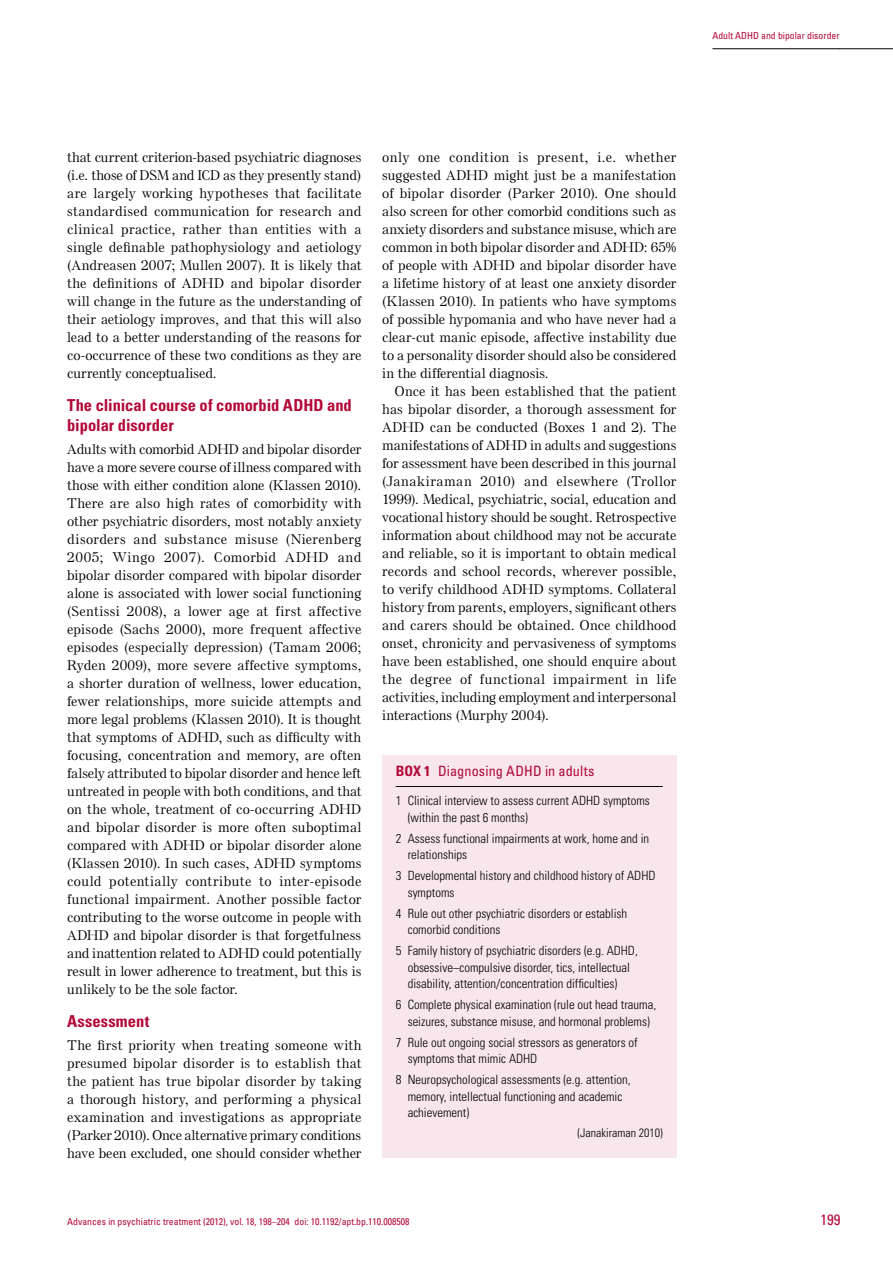
<style>
.page{position:relative;width:893px;height:1263px;background:#fff}
.page>*{position:absolute;margin:0;border:0;box-sizing:border-box;transform-origin:0 0}
.t1{font:700 condensed 16.5px/19.8px "Univers LT Std";color:#b30838}
.t2{font:condensed 15px "Univers LT Std";color:#b30838}
.t3{font:condensed 14.25px "Univers LT Std";letter-spacing:.01em;color:#b30838}
.t4{font:500 13.5px/18px "Else NPL Std";letter-spacing:.015em;color:#000;text-align:justify}
.t5{font:300 condensed 12.75px/16.5px "Univers LT Std";color:#000}
.t6{font:300 condensed 12px "Univers LT Std";color:#000}
.t7{font:condensed 9.75px "Univers LT Std";color:#b30838}
.s1{font-weight:700}
</style>
<div class="page">
<hr style="left:712px;top:49px;width:128px;height:1px;background:#000">
<hr style="left:839px;top:49px;width:54px;height:1px;background:#000">
<div style="left:382px;top:755px;width:294px;height:403px;background:#f7e6eb"></div>
<hr style="left:396px;top:786px;width:267px;height:1px;background:#000">
<p class="t7" style="left:712px;top:30px;width:129px">Adult ADHD and bipolar disorder</p>
<p class="t4" style="left:67px;top:148px;width:296px">that current criterion-based psychiatric diagnoses (i.e. those of DSM and ICD as they presently stand) are largely working hypotheses that facilitate standardised communication for research and clinical practice, rather than entities with a single definable pathophysiology and aetiology (Andreasen 2007; Mullen 2007). It is likely that the definitions of ADHD and bipolar disorder will change in the future as the understanding of their aetiology improves, and that this will also lead to a better understanding of the reasons for co-occurrence of these two conditions as they are currently conceptualised.</p>
<p class="t1" style="left:67px;top:396px;width:286px">The clinical course of comorbid ADHD and bipolar disorder</p>
<p class="t4" style="left:67px;top:440px;width:296px">Adults with comorbid ADHD and bipolar disorder have a more severe course of illness compared with those with either condition alone (Klassen 2010).<br>There are also high rates of comorbidity with other psychiatric disorders, most notably anxiety disorders and substance misuse (Nierenberg 2005; Wingo 2007). Comorbid ADHD and bipolar disorder compared with bipolar disorder alone is associated with lower social functioning (Sentissi 2008), a lower age at first affective episode (Sachs 2000), more frequent affective episodes (especially depression) (Tamam 2006; Ryden 2009), more severe affective symptoms, a shorter duration of wellness, lower education, fewer relationships, more suicide attempts and more legal problems (Klassen 2010). It is thought that symptoms of ADHD, such as difficulty with focusing, concentration and memory, are often falsely attributed to bipolar disorder and hence left untreated in people with both conditions, and that on the whole, treatment of co-occurring ADHD and bipolar disorder is more often suboptimal compared with ADHD or bipolar disorder alone (Klassen 2010). In such cases, ADHD symptoms could potentially contribute to inter-episode functional impairment. Another possible factor contributing to the worse outcome in people with ADHD and bipolar disorder is that forgetfulness and inattention related to ADHD could potentially result in lower adherence to treatment, but this is unlikely to be the sole factor.</p>
<p class="t1" style="left:67px;top:1011px;width:84px">Assessment</p>
<p class="t4" style="left:67px;top:1036px;width:296px">The first priority when treating someone with presumed bipolar disorder is to establish that the patient has true bipolar disorder by taking a thorough history, and performing a physical examination and investigations as appropriate (Parker 2010). Once alternative primary conditions have been excluded, one should consider whether</p>
<p class="t4" style="left:382px;top:148px;width:296px">only one condition is present, i.e. whether suggested ADHD might just be a manifestation of bipolar disorder (Parker 2010). One should also screen for other comorbid conditions such as anxiety disorders and substance misuse, which are common in both bipolar disorder and ADHD: 65% of people with ADHD and bipolar disorder have a lifetime history of at least one anxiety disorder (Klassen 2010). In patients who have symptoms of possible hypomania and who have never had a clear-cut manic episode, affective instability due to a personality disorder should also be considered in the differential diagnosis.</p>
<p class="t4" style="left:382px;top:382px;width:296px;text-indent:13px">Once it has been established that the patient has bipolar disorder, a thorough assessment for ADHD can be conducted (Boxes 1 and 2). The manifestations of ADHD in adults and suggestions for assessment have been described in this journal (Janakiraman 2010) and elsewhere (Trollor 1999). Medical, psychiatric, social, education and vocational history should be sought. Retrospective information about childhood may not be accurate and reliable, so it is important to obtain medical records and school records, wherever possible, to verify childhood ADHD symptoms. Collateral history from parents, employers, significant others and carers should be obtained. Once childhood onset, chronicity and pervasiveness of symptoms have been established, one should enquire about the degree of functional impairment in life activities, including employment and interpersonal interactions (Murphy 2004).</p>
<p class="t3" style="left:396px;top:762px;width:200px"><span class="s1">Box 1</span> Diagnosing ADHD in adults</p>
<p class="t5" style="left:408px;top:793px;width:244px;text-indent:-12px">1 Clinical interview to assess current ADHD symptoms (within the past 6 months)</p>
<p class="t5" style="left:408px;top:830px;width:243px;text-indent:-12px">2 Assess functional impairments at work, home and in relationships</p>
<p class="t5" style="left:408px;top:868px;width:249px;text-indent:-12px">3 Developmental history and childhood history of ADHD symptoms</p>
<p class="t5" style="left:408px;top:905px;width:221px;text-indent:-12px">4 Rule out other psychiatric disorders or establish comorbid conditions</p>
<p class="t5" style="left:408px;top:942px;width:232px;text-indent:-12px">5 Family history of psychiatric disorders (e.g. ADHD, obsessive–compulsive disorder, tics, intellectual disability, attention/concentration difficulties)</p>
<p class="t5" style="left:396px;top:996px;width:262px;text-align:center">6 Complete physical examination (rule out head trauma, seizures, substance misuse, and hormonal problems)</p>
<p class="t5" style="left:408px;top:1034px;width:232px;text-indent:-12px">7 Rule out ongoing social stressors as generators of symptoms that mimic ADHD</p>
<p class="t5" style="left:408px;top:1071px;width:225px;text-indent:-12px">8 Neuropsychological assessments (e.g. attention, memory, intellectual functioning and academic achievement)</p>
<p class="t6" style="left:577px;top:1125px;width:87px">(Janakiraman 2010)</p>
<p class="t7" style="left:67px;top:1216px;width:344px">Advances in psychiatric treatment (2012), vol. 18, 198–204 doi: 10.1192/apt.bp.110.008508</p>
<p class="t2" style="left:820px;top:1210px;width:21px">199</p>
</div>
